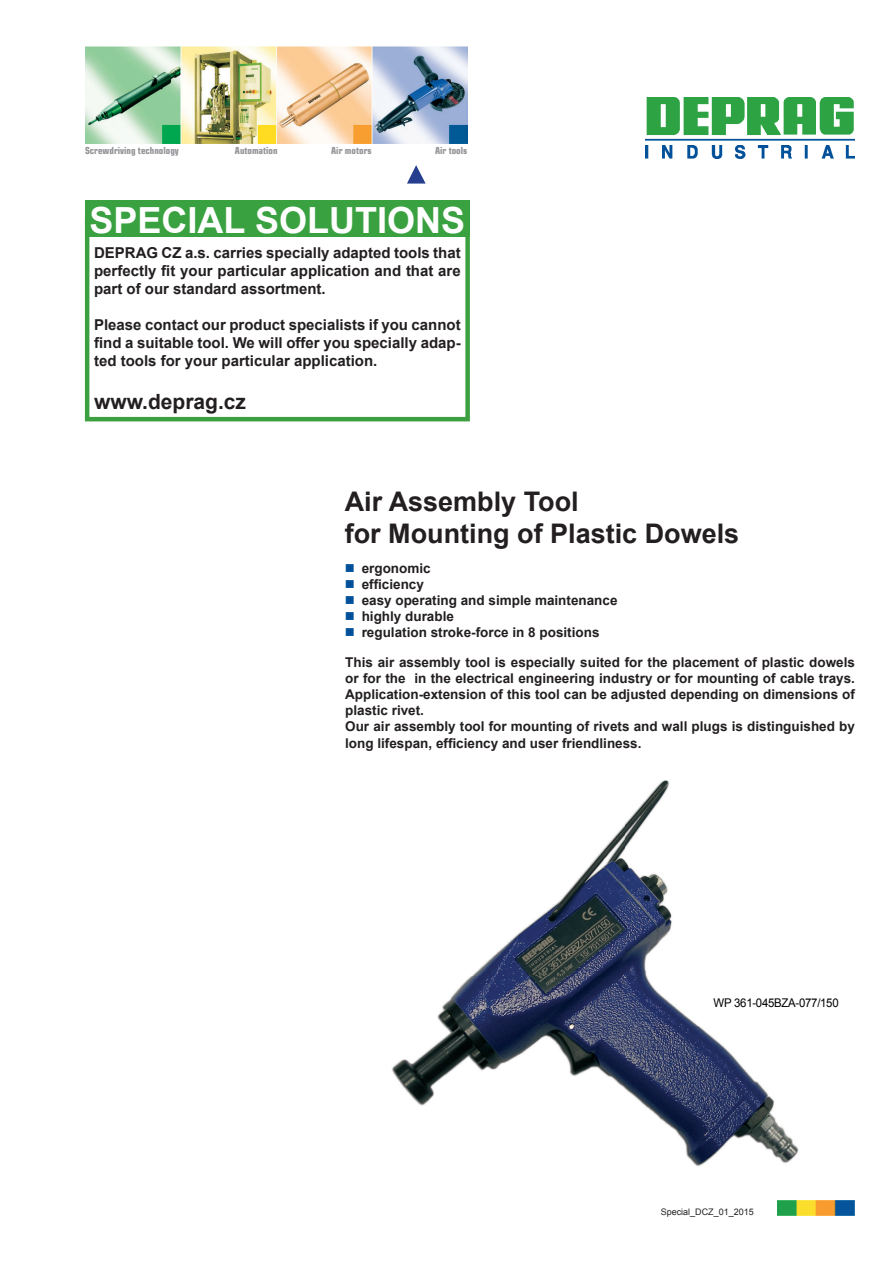
<style>
.page{position:relative;width:893px;height:1263px;background:#fff}
.page>*{position:absolute;margin:0;border:0;box-sizing:border-box;transform-origin:0 0}
.t1{font:700 36px "Arial";color:#fff}
.t2{font:700 27px/32px "Arial";color:#231f20}
.t3{font:700 21px "Arial";color:#231f20}
.t4{font:700 15px/18px "Arial";color:#231f20;text-align:justify}
.t5{font:700 13.5px/16.2px "Arial";color:#231f20}
.t6{font:12px "Arial";letter-spacing:-.025em;color:#000;scale:.95 1}
.t7{font:700 condensed 9.75px "Eurostile LT Std";color:#939598}
.t8{font:9px "Arial";color:#231f20}
.s1{color:#01519a}
</style>
<div class="page">
<img style="left:646px;top:97px;width:208px;height:61px">
<svg style="left:407px;top:165px;width:19px;height:19px"></svg>
<img style="left:778px;top:1200px;width:77px;height:16px">
<div style="left:85px;top:218px;width:385px;height:203px;border:4px solid #3ca041"></div>
<div style="left:85px;top:200px;width:385px;height:36px;background:#3aa141"></div>
<img style="left:85px;top:47px;width:383px;height:96px">
<img style="left:392px;top:780px;width:407px;height:387px">
<p class="t7" style="left:85px;top:145px;width:95px">Screwdriving technology</p>
<p class="t7" style="left:235px;top:145px;width:44px">Automation</p>
<p class="t7" style="left:331px;top:145px;width:42px">Air motors</p>
<p class="t7" style="left:435px;top:145px;width:34px">Air tools</p>
<h1 class="t1" style="left:90px;top:196px;width:377px">SPECIAL SOLUTIONS</h1>
<p class="t4" style="left:94px;top:244px;width:368px">DEPRAG CZ a.s. carries specially adapted tools that perfectly fit your particular application and that are part of our standard assortment.</p>
<p class="t4" style="left:94px;top:316px;width:368px">Please contact our product specialists if you cannot find a suitable tool. We will offer you specially adap&shy;ted tools for your particular application.</p>
<h3 class="t3" style="left:94px;top:387px;width:154px">www.deprag.cz</h3>
<h2 class="t2" style="left:345px;top:486px;width:396px">Air Assembly Tool<br>for Mounting of Plastic Dowels</h2>
<p class="t5" style="left:345px;top:561px;width:88px"><span class="s1">■</span> ergonomic</p>
<p class="t5" style="left:345px;top:577px;width:81px"><span class="s1">■</span> efficiency</p>
<p class="t5" style="left:345px;top:593px;width:274px"><span class="s1">■</span> easy operating and simple maintenance</p>
<p class="t5" style="left:345px;top:609px;width:111px"><span class="s1">■</span> highly durable</p>
<p class="t5" style="left:345px;top:625px;width:256px"><span class="s1">■</span> regulation stroke-force in 8 positions</p>
<p class="t5" style="left:345px;top:654px;width:511px">This air assembly tool is especially suited for the placement of plastic dowels or for the in the electrical engineering industry or for mounting of cable trays.<br>Application-extension of this tool can be adjusted depending on dimensions of plastic rivet.<br>Our air assembly tool for mounting of rivets and wall plugs is distinguished by long lifespan, efficiency and user friendliness.</p>
<p class="t6" style="left:714px;top:995px;width:133px">WP 361-045BZA-077/150</p>
<p class="t8" style="left:661px;top:1205px;width:95px">Special_DCZ_01_2015</p>
</div>
